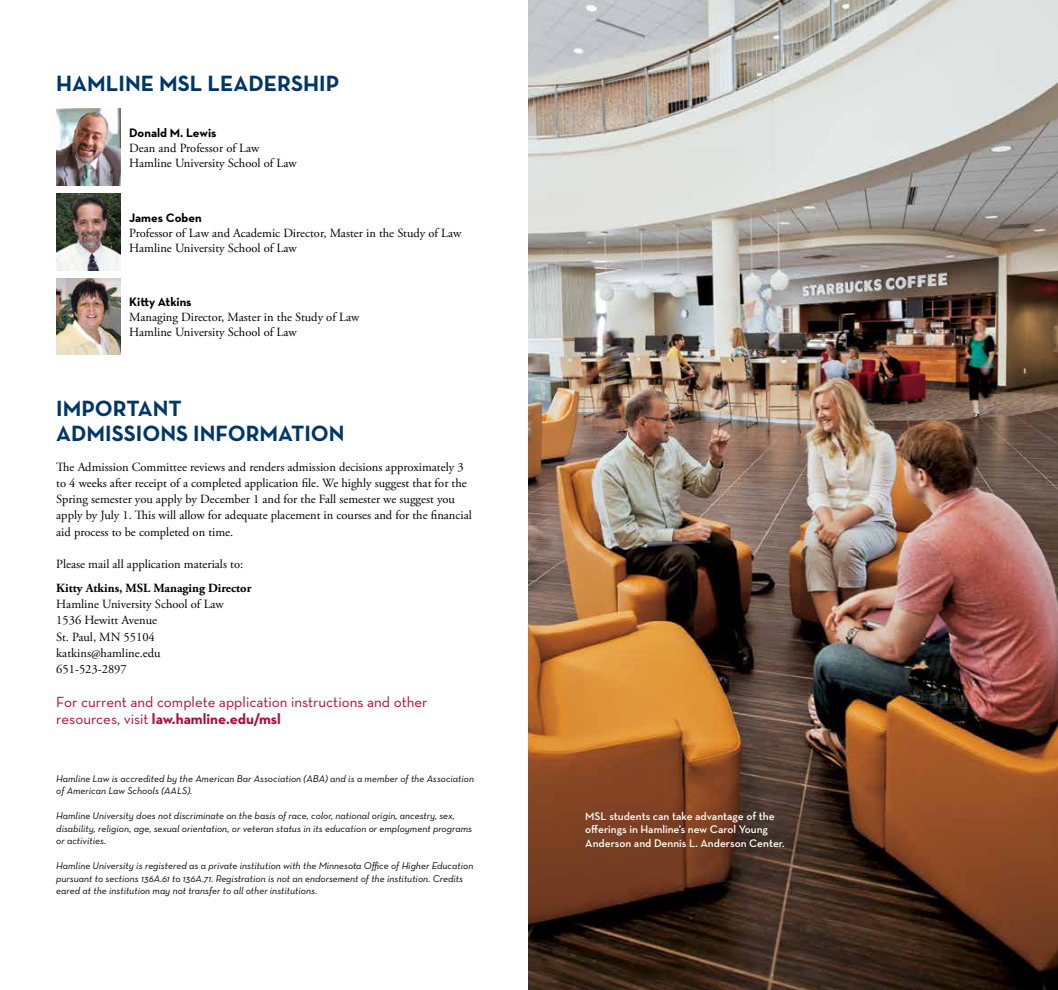
<style>
.page{position:relative;width:1058px;height:990px;background:#fff}
.page>*{position:absolute;margin:0;border:0;box-sizing:border-box;transform-origin:0 0}
.t1{font:700 22.5px/25px "Neutraface Text";color:#003768}
.t2{font:15px/17.5px "Neutraface Text";color:#b30838}
.t3{font:12.5px/16.2px "Adobe Garamond Pro";color:#000}
.t4{font:700 12.5px "Neutraface Text";color:#000}
.t5{font:700 12.5px "Adobe Garamond Pro";color:#000}
.t6{font:600 11.25px/13.8px "Neutraface Text";color:#fff}
.t7{font:italic 10px/12.5px "Neutraface Text";color:#000}
.s1{font-weight:700}
</style>
<div class="page">
<img style="left:56px;top:193px;width:64px;height:77px">
<img style="left:56px;top:109px;width:64px;height:77px">
<img style="left:56px;top:278px;width:64px;height:77px">
<img style="left:528px;top:0;width:530px;height:990px">
<h1 class="t1" style="left:56px;top:71px;width:31px">HAMLINE</h1>
<h1 class="t1" style="left:159px;top:71px;width:75px">MSL LEADERSHIP</h1>
<p class="t4" style="left:129px;top:125px;width:89px">DONALD M. LEWIS</p>
<p class="t3" style="left:129px;top:141px;width:169px;line-height:15px">Dean and Professor of Law<br>Hamline University School of Law</p>
<p class="t4" style="left:129px;top:209px;width:74px">JAMES COBEN</p>
<p class="t3" style="left:129px;top:226px;width:334px;line-height:15px">Professor of Law and Academic Director, Master in the Study of Law<br>Hamline University School of Law</p>
<p class="t4" style="left:129px;top:294px;width:64px">KITTY ATKINS</p>
<p class="t3" style="left:129px;top:310px;width:232px;line-height:15px">Managing Director, Master in the Study of Law<br>Hamline University School of Law</p>
<h1 class="t1" style="left:56px;top:396px;width:23px">IMPORTANT<br>ADMISSIONS</h1>
<h1 class="t1" style="left:193px;top:421px;width:15px">INFORMATION</h1>
<p class="t3" style="left:56px;top:459px;width:417px">The Admission Committee reviews and renders admission decisions approximately 3 to 4 weeks after receipt of a completed application file. We highly suggest that for the Spring semester you apply by December 1 and for the Fall semester we suggest you apply by July 1. This will allow for adequate placement in courses and for the financial aid process to be completed on time.</p>
<p class="t3" style="left:56px;top:556px;width:188px">Please mail all application materials to:</p>
<p class="t5" style="left:56px;top:581px;width:196px">Kitty Atkins, MSL Managing Director</p>
<p class="t3" style="left:56px;top:596px;width:169px">Hamline University School of Law<br>1536 Hewitt Avenue<br>St. Paul, MN 55104 katkins@hamline.edu<br>651-523-2897</p>
<p class="t2" style="left:56px;top:693px;width:373px">For current and complete application instructions and other resources, visit <span class="s1">LAW.HAMLINE.EDU/MSL</span></p>
<p class="t7" style="left:56px;top:772px;width:419px">Hamline Law is accredited by the American Bar Association (ABA) and is a member of the Association of American Law Schools (AALS).</p>
<p class="t7" style="left:56px;top:810px;width:417px">Hamline University does not discriminate on the basis of race, color, national origin, ancestry, sex, disability, religion, age, sexual orientation, or veteran status in its education or employment programs or activities.</p>
<p class="t7" style="left:56px;top:860px;width:418px">Hamline University is registered as a private institution with the Minnesota Office of Higher Education pursuant to sections 136A.61 to 136A.71. Registration is not an endorsement of the institution. Credits eared at the institution may not transfer to all other institutions.</p>
<p class="t6" style="left:585px;top:809px;width:201px">MSL students can take advantage of the offerings in Hamline’s new Carol Young<br>Anderson and Dennis L. Anderson Center.</p>
</div>
